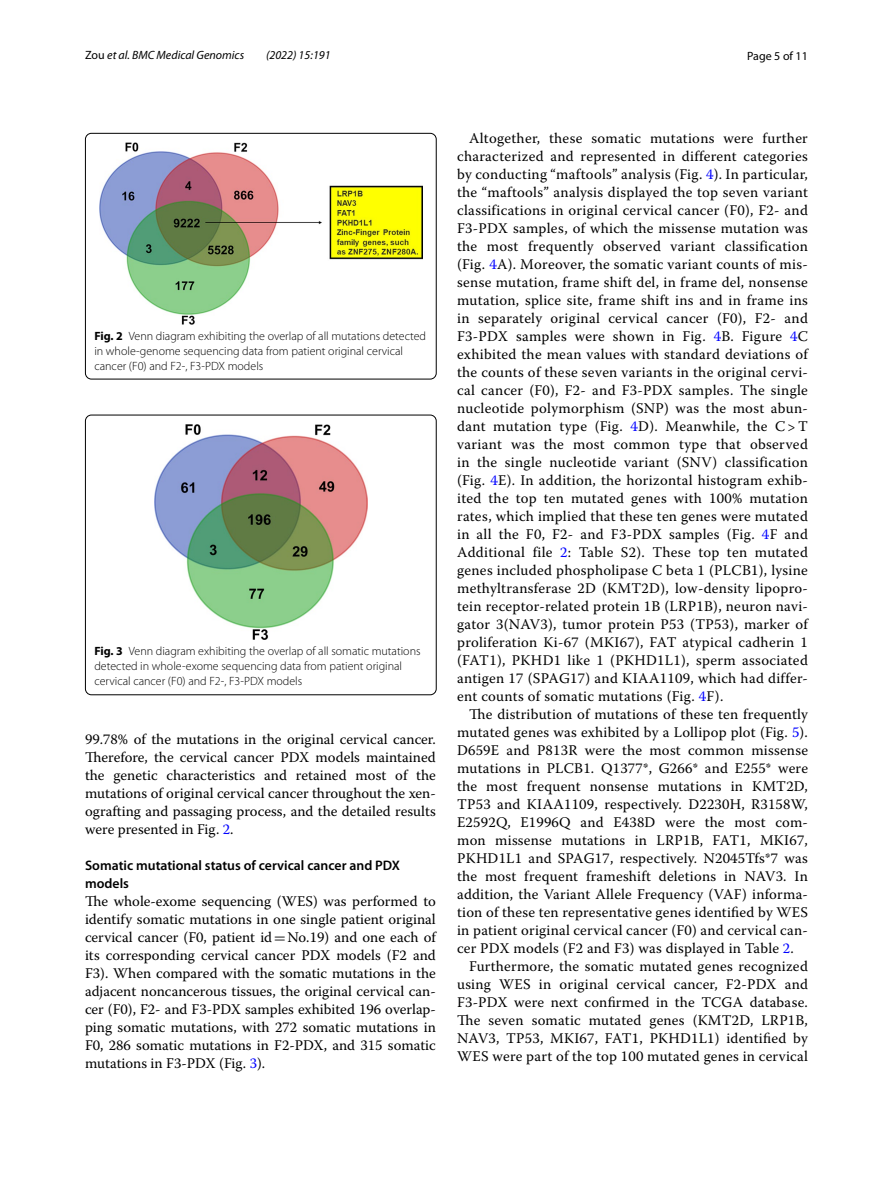
<style>
.page{position:relative;width:893px;height:1187px;background:#fff}
.page>*{position:absolute;margin:0;border:0;box-sizing:border-box;transform-origin:0 0}
.t1{font:14.7px/18px "Warnock Pro";letter-spacing:.015em;color:#000;text-align:justify}
.t2{font:600 13.8px/18px "Myriad Pro";color:#000}
.t3{font:300 12px/15px "Myriad Pro";color:#000}
.t4{font:italic 12px "Myriad Pro";color:#000}
.t5{font:12px "Myriad Pro";color:#000}
.s1{font-style:normal}
.s2{font-weight:700}
.s3{color:#00f}
.s4{font-family:"MTSY"}
</style>
<div class="page">
<img style="left:99px;top:142px;width:323px;height:182px">
<div style="left:85px;top:133px;width:351px;height:246px;border:1px solid #000;border-radius:6px"></div>
<img style="left:155px;top:424px;width:212px;height:215px">
<div style="left:85px;top:415px;width:351px;height:280px;border:1px solid #000;border-radius:6px"></div>
<p class="t4" style="left:85px;top:48px;width:161px"><span class="s1">Zou</span> et al. BMC Medical Genomics</p>
<p class="t4" style="left:266px;top:48px;width:66px">(2022) 15:191</p>
<p class="t5" style="left:747px;top:48px;width:62px">Page 5 of 11</p>
<p class="t3" style="left:94px;top:328px;width:333px"><span class="s2">Fig. 2</span> Venn diagram exhibiting the overlap of all mutations detected in whole-genome sequencing data from patient original cervical cancer (F0) and F2-, F3-PDX models</p>
<p class="t3" style="left:94px;top:643px;width:328px"><span class="s2">Fig. 3</span> Venn diagram exhibiting the overlap of all somatic mutations detected in whole-exome sequencing data from patient original cervical cancer (F0) and F2-, F3-PDX models</p>
<p class="t1" style="left:85px;top:729px;width:352px">99.78% of the mutations in the original cervical cancer.<br>Therefore, the cervical cancer PDX models maintained the genetic characteristics and retained most of the mutations of original cervical cancer throughout the xen&shy;ografting and passaging process, and the detailed results were presented in Fig. <span class="s3">2</span>.</p>
<p class="t2" style="left:85px;top:855px;width:317px">Somatic mutational status of cervical cancer and PDX models</p>
<p class="t1" style="left:85px;top:891px;width:352px">The whole-exome sequencing (WES) was performed to identify somatic mutations in one single patient original cervical cancer (F0, patient id<span class="s4">=</span>No.19) and one each of its corresponding cervical cancer PDX models (F2 and F3). When compared with the somatic mutations in the adjacent noncancerous tissues, the original cervical can&shy;cer (F0), F2- and F3-PDX samples exhibited 196 overlap&shy;ping somatic mutations, with 272 somatic mutations in F0, 286 somatic mutations in F2-PDX, and 315 somatic mutations in F3-PDX (Fig. <span class="s3">3</span>).</p>
<p class="t1" style="left:457px;top:128px;width:352px;text-indent:12px">Altogether, these somatic mutations were further characterized and represented in different categories by conducting “maftools” analysis (Fig. <span class="s3">4</span>). In particular, the “maftools” analysis displayed the top seven variant classifications in original cervical cancer (F0), F2- and F3-PDX samples, of which the missense mutation was the most frequently observed variant classification (Fig. <span class="s3">4</span>A). Moreover, the somatic variant counts of mis&shy;sense mutation, frame shift del, in frame del, nonsense mutation, splice site, frame shift ins and in frame ins in separately original cervical cancer (F0), F2- and F3-PDX samples were shown in Fig. <span class="s3">4</span>B. Figure <span class="s3">4</span>C exhibited the mean values with standard deviations of the counts of these seven variants in the original cervi&shy;cal cancer (F0), F2- and F3-PDX samples. The single nucleotide polymorphism (SNP) was the most abun&shy;dant mutation type (Fig. <span class="s3">4</span>D). Meanwhile, the C&gt;T variant was the most common type that observed in the single nucleotide variant (SNV) classification (Fig. <span class="s3">4</span>E). In addition, the horizontal histogram exhib&shy;ited the top ten mutated genes with 100% mutation rates, which implied that these ten genes were mutated in all the F0, F2- and F3-PDX samples (Fig. <span class="s3">4</span>F and Additional file <span class="s3">2</span>: Table S2). These top ten mutated genes included phospholipase C beta 1 (PLCB1), lysine methyltransferase 2D (KMT2D), low-density lipopro&shy;tein receptor-related protein 1B (LRP1B), neuron navi&shy;gator 3(NAV3), tumor protein P53 (TP53), marker of proliferation Ki-67 (MKI67), FAT atypical cadherin 1 (FAT1), PKHD1 like 1 (PKHD1L1), sperm associated antigen 17 (SPAG17) and KIAA1109, which had differ&shy;ent counts of somatic mutations (Fig. <span class="s3">4</span>F).</p>
<p class="t1" style="left:469px;top:704px;width:340px">The distribution of mutations of these ten frequently</p>
<p class="t1" style="left:457px;top:722px;width:352px">mutated genes was exhibited by a Lollipop plot (Fig. <span class="s3">5</span>).</p>
<p class="t1" style="left:457px;top:740px;width:352px">D659E and P813R were the most common missense</p>
<p class="t1" style="left:457px;top:758px;width:352px">mutations in PLCB1. Q1377*, G266* and E255* were</p>
<p class="t1" style="left:457px;top:776px;width:352px">the most frequent nonsense mutations in KMT2D,</p>
<p class="t1" style="left:457px;top:794px;width:352px">TP53 and KIAA1109, respectively. D2230H, R3158W,</p>
<p class="t1" style="left:457px;top:812px;width:352px">E2592Q, E1996Q and E438D were the most com-</p>
<p class="t1" style="left:457px;top:830px;width:352px">mon missense mutations in LRP1B, FAT1, MKI67,</p>
<p class="t1" style="left:457px;top:848px;width:352px">PKHD1L1 and SPAG17, respectively. N2045Tfs*7 was</p>
<p class="t1" style="left:457px;top:866px;width:352px">the most frequent frameshift deletions in NAV3. In</p>
<p class="t1" style="left:457px;top:884px;width:352px">addition, the Variant Allele Frequency (VAF) informa-</p>
<p class="t1" style="left:457px;top:902px;width:352px">tion of these ten representative genes identified by WES</p>
<p class="t1" style="left:457px;top:920px;width:352px">in patient original cervical cancer (F0) and cervical can-</p>
<p class="t1" style="left:457px;top:938px;width:338px">cer PDX models (F2 and F3) was displayed in Table <span class="s3">2</span>.</p>
<p class="t1" style="left:469px;top:956px;width:340px">Furthermore, the somatic mutated genes recognized</p>
<p class="t1" style="left:457px;top:974px;width:352px">using WES in original cervical cancer, F2-PDX and</p>
<p class="t1" style="left:457px;top:992px;width:352px">F3-PDX were next confirmed in the TCGA database.</p>
<p class="t1" style="left:457px;top:1010px;width:352px">The seven somatic mutated genes (KMT2D, LRP1B,</p>
<p class="t1" style="left:457px;top:1028px;width:352px">NAV3, TP53, MKI67, FAT1, PKHD1L1) identified by</p>
<p class="t1" style="left:457px;top:1046px;width:352px">WES were part of the top 100 mutated genes in cervical</p>
</div>
